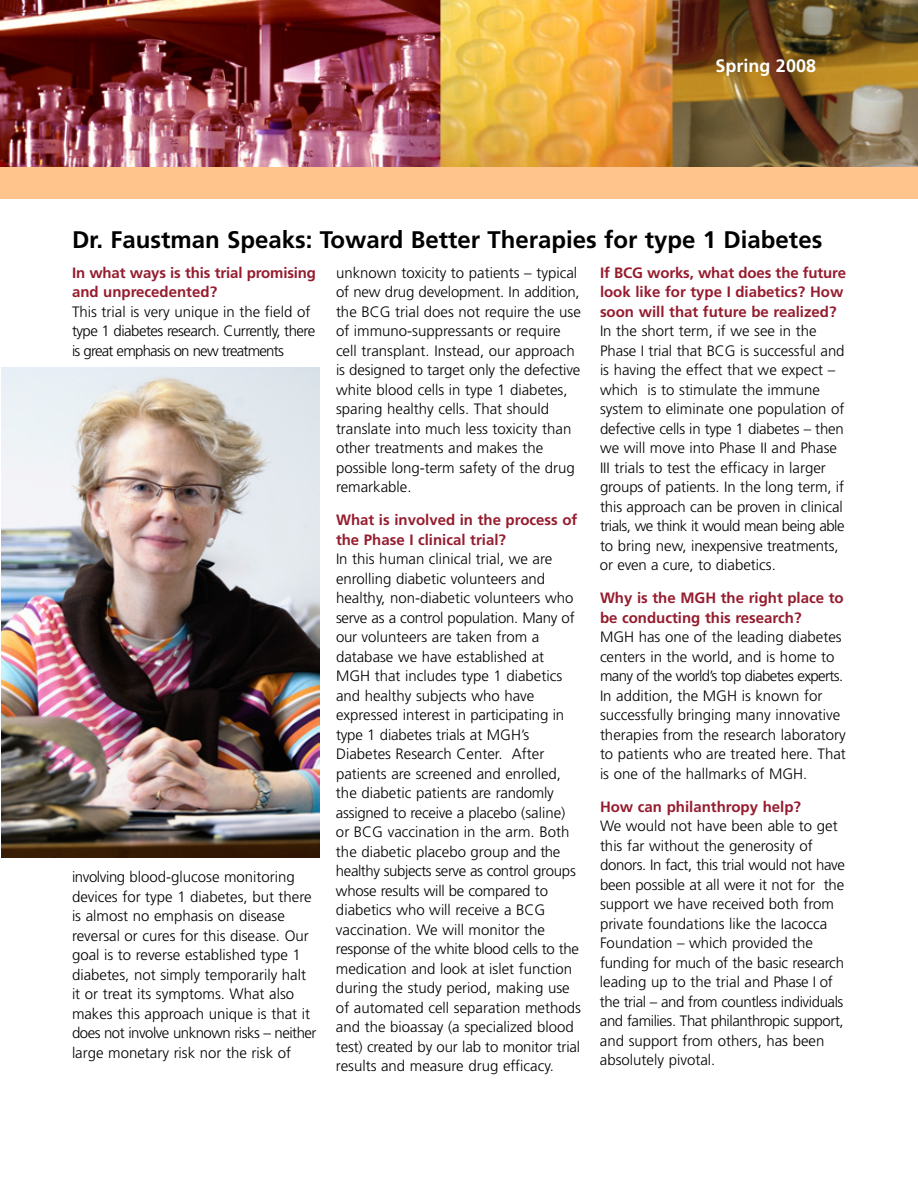
<style>
.page{position:relative;width:918px;height:1188px;background:#fff}
.page>*{position:absolute;margin:0;border:0;box-sizing:border-box;transform-origin:0 0}
.t1{font:700 24px "Frutiger";color:#000}
.t2{font:700 18px "Frutiger";color:#fff}
.t3{font:300 15px/19.5px "Frutiger";color:#000}
.t4{font:700 15px/19.5px "Frutiger";color:#951c2e}
.t5{font:300 15px/19.5px "Frutiger";letter-spacing:-.035em;color:#000}
</style>
<div class="page">
<img style="left:0;top:0;width:918px;height:167px">
<img style="left:2px;top:367px;width:318px;height:490px">
<div style="left:0;top:167px;width:918px;height:32px;background:#ffc48b"></div>
<p class="t2" style="left:716px;top:58px;width:102px">Spring 2008</p>
<h1 class="t1" style="left:72px;top:230px;width:752px">Dr. Faustman Speaks: Toward Better Therapies for type 1 Diabetes</h1>
<p class="t4" style="left:72px;top:264px;width:246px">In what ways is this trial promising and unprecedented?</p>
<p class="t5" style="left:72px;top:303px;width:245px">This trial is very unique in the field of type 1 diabetes research. Currently, there is great emphasis on new treatments</p>
<p class="t3" style="left:72px;top:869px;width:246px">involving blood-glucose monitoring devices for type 1 diabetes, but there is almost no emphasis on disease reversal or cures for this disease. Our goal is to reverse established type 1 diabetes, not simply temporarily halt it or treat its symptoms. What also makes this approach unique is that it does not involve unknown risks – neither large monetary risk nor the risk of</p>
<p class="t3" style="left:336px;top:264px;width:246px">unknown toxicity to patients – typical of new drug development. In addition, the BCG trial does not require the use of immuno-suppressants or require cell transplant. Instead, our approach is designed to target only the defective white blood cells in type 1 diabetes, sparing healthy cells. That should translate into much less toxicity than other treatments and makes the possible long-term safety of the drug remarkable.</p>
<p class="t4" style="left:336px;top:512px;width:243px">What is involved in the process of the Phase I clinical trial?</p>
<p class="t3" style="left:336px;top:551px;width:246px">In this human clinical trial, we are enrolling diabetic volunteers and healthy, non-diabetic volunteers who serve as a control population. Many of our volunteers are taken from a database we have established at MGH that includes type 1 diabetics and healthy subjects who have expressed interest in participating in type 1 diabetes trials at MGH’s Diabetes Research Center. After patients are screened and enrolled, the diabetic patients are randomly assigned to receive a placebo (saline) or BCG vaccination in the arm. Both the diabetic placebo group and the healthy subjects serve as control groups whose results will be compared to diabetics who will receive a BCG vaccination. We will monitor the response of the white blood cells to the medication and look at islet function during the study period, making use of automated cell separation methods and the bioassay (a specialized blood test) created by our lab to monitor trial results and measure drug efficacy.</p>
<p class="t4" style="left:600px;top:264px;width:248px">If BCG works, what does the future look like for type I diabetics? How soon will that future be realized?</p>
<p class="t3" style="left:600px;top:323px;width:246px">In the short term, if we see in the Phase I trial that BCG is successful and is having the effect that we expect – which is to stimulate the immune system to eliminate one population of defective cells in type 1 diabetes – then we will move into Phase II and Phase III trials to test the efficacy in larger groups of patients. In the long term, if this approach can be proven in clinical trials, we think it would mean being able to bring new, inexpensive treatments, or even a cure, to diabetics.</p>
<p class="t4" style="left:600px;top:590px;width:245px">Why is the MGH the right place to be conducting this research?</p>
<p class="t3" style="left:600px;top:629px;width:247px">MGH has one of the leading diabetes centers in the world, and is home to many of the world’s top diabetes experts.<br>In addition, the MGH is known for successfully bringing many innovative therapies from the research laboratory to patients who are treated here. That is one of the hallmarks of MGH.</p>
<p class="t4" style="left:600px;top:798px;width:203px">How can philanthropy help?</p>
<p class="t3" style="left:600px;top:818px;width:247px">We would not have been able to get this far without the generosity of donors. In fact, this trial would not have been possible at all were it not for the support we have received both from private foundations like the Iacocca Foundation – which provided the funding for much of the basic research leading up to the trial and Phase I of the trial – and from countless individuals and families. That philanthropic support, and support from others, has been absolutely pivotal.</p>
</div>
